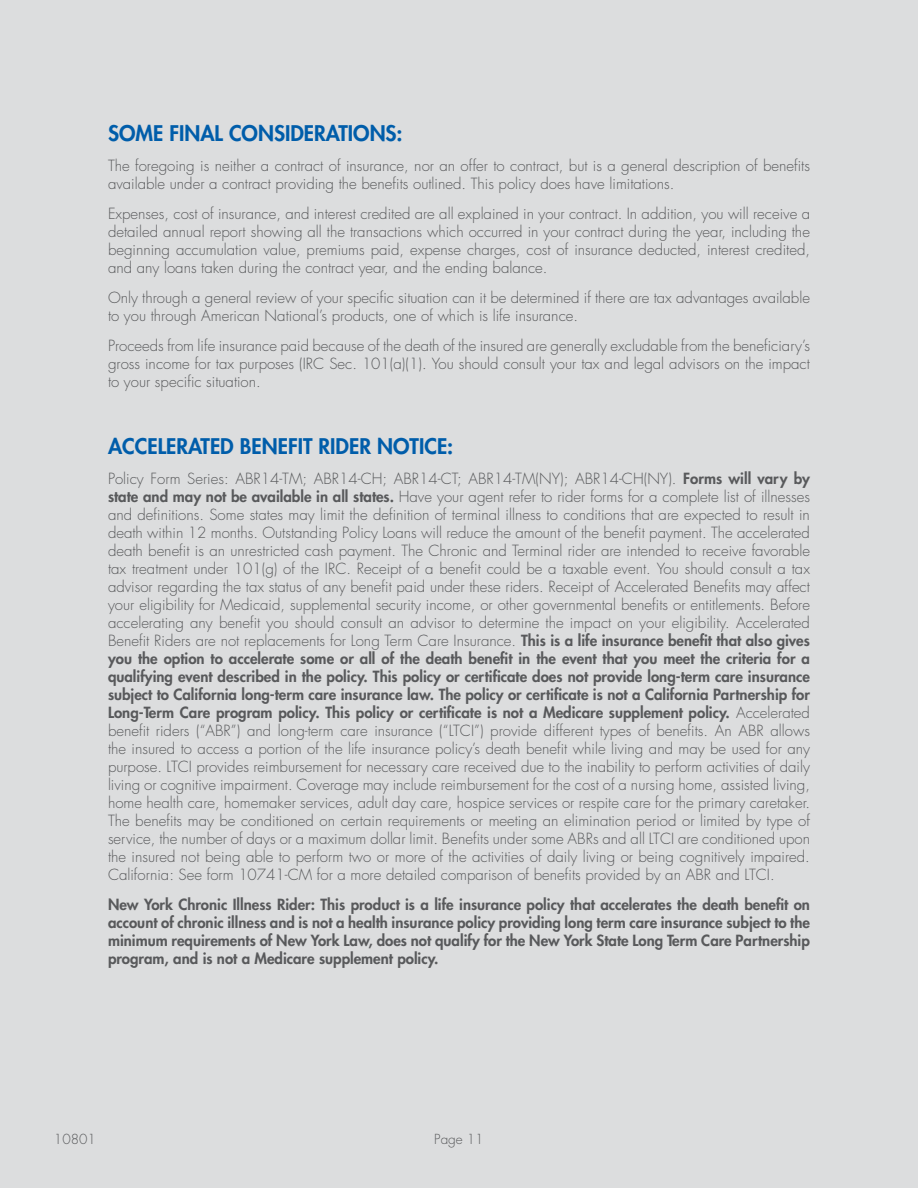
<style>
.page{position:relative;width:918px;height:1188px;background:#dcddde}
.page>*{position:absolute;margin:0;border:0;box-sizing:border-box;transform-origin:0 0}
.t1{font:800 21px "Futura";color:#005daa}
.t2{font:300 15px/18px "Futura";color:#58595b;text-align:justify}
.t3{font:800 15px/18px "Futura";color:#58595b;text-align:justify}
.t4{font:300 13.5px "Futura";color:#58595b}
.s1{font-weight:800}
</style>
<div class="page">
<h1 class="t1" style="left:108px;top:120px;width:296px">SOME FINAL CONSIDERATIONS:</h1>
<p class="t2" style="left:108px;top:157px;width:703px">The foregoing is neither a contract of insurance, nor an offer to contract, but is a general description of benefits available under a contract providing the benefits outlined. This policy does have limitations.</p>
<p class="t2" style="left:108px;top:205px;width:704px">Expenses, cost of insurance, and interest credited are all explained in your contract. In addition, you will receive a detailed annual report showing all the transactions which occurred in your contract during the year, including the beginning accumulation value, premiums paid, expense charges, cost of insurance deducted, interest credited, and any loans taken during the contract year, and the ending balance.</p>
<p class="t2" style="left:108px;top:289px;width:704px">Only through a general review of your specific situation can it be determined if there are tax advantages available to you through American National’s products, one of which is life insurance.</p>
<p class="t2" style="left:108px;top:337px;width:704px">Proceeds from life insurance paid because of the death of the insured are generally excludable from the beneficiary’s gross income for tax purposes (IRC Sec. 101(a)(1). You should consult your tax and legal advisors on the impact to your specific situation.</p>
<h1 class="t1" style="left:108px;top:433px;width:347px">ACCELERATED BENEFIT RIDER NOTICE:</h1>
<p class="t2" style="left:108px;top:470px;width:704px">Policy Form Series: ABR14-TM; ABR14-CH; ABR14-CT; ABR14-TM(NY); ABR14-CH(NY). <span class="s1">Forms will vary by state and may not be available in all states.</span> Have your agent refer to rider forms for a complete list of illnesses and definitions. Some states may limit the definition of terminal illness to conditions that are expected to result in death within 12 months. Outstanding Policy Loans will reduce the amount of the benefit payment. The accelerated death benefit is an unrestricted cash payment. The Chronic and Terminal rider are intended to receive favorable tax treatment under 101(g) of the IRC. Receipt of a benefit could be a taxable event. You should consult a tax advisor regarding the tax status of any benefit paid under these riders. Receipt of Accelerated Benefits may affect your eligibility for Medicaid, supplemental security income, or other governmental benefits or entitlements. Before accelerating any benefit you should consult an advisor to determine the impact on your eligibility. Accelerated Benefit Riders are not replacements for Long Term Care Insurance. <span class="s1">This is a life insurance benefit that also gives you the option to accelerate some or all of the death benefit in the event that you meet the criteria for a qualifying event described in the policy. This policy or certificate does not provide long-term care insurance subject to California long-term care insurance law. The policy or certificate is not a California Partnership for Long-Term Care program policy. This policy or certificate is not a Medicare supplement policy.</span> Accelerated benefit riders (“ABR”) and long-term care insurance (“LTCI”) provide different types of benefits. An ABR allows the insured to access a portion of the life insurance policy’s death benefit while living and may be used for any purpose. LTCI provides reimbursement for necessary care received due to the inability to perform activities of daily living or cognitive impairment. Coverage may include reimbursement for the cost of a nursing home, assisted living, home health care, homemaker services, adult day care, hospice services or respite care for the primary caretaker.<br>The benefits may be conditioned on certain requirements or meeting an elimination period or limited by type of service, the number of days or a maximum dollar limit. Benefits under some ABRs and all LTCI are conditioned upon the insured not being able to perform two or more of the activities of daily living or being cognitively impaired.<br>California: See form 10741-CM for a more detailed comparison of benefits provided by an ABR and LTCI.</p>
<p class="t3" style="left:108px;top:895px;width:704px">New York Chronic Illness Rider: This product is a life insurance policy that accelerates the death benefit on account of chronic illness and is not a health insurance policy providing long term care insurance subject to the minimum requirements of New York Law, does not qualify for the New York State Long Term Care Partnership program, and is not a Medicare supplement policy.</p>
<p class="t4" style="left:54px;top:1131px;width:43px">10801</p>
<p class="t4" style="left:434px;top:1131px;width:51px">Page 11</p>
</div>
